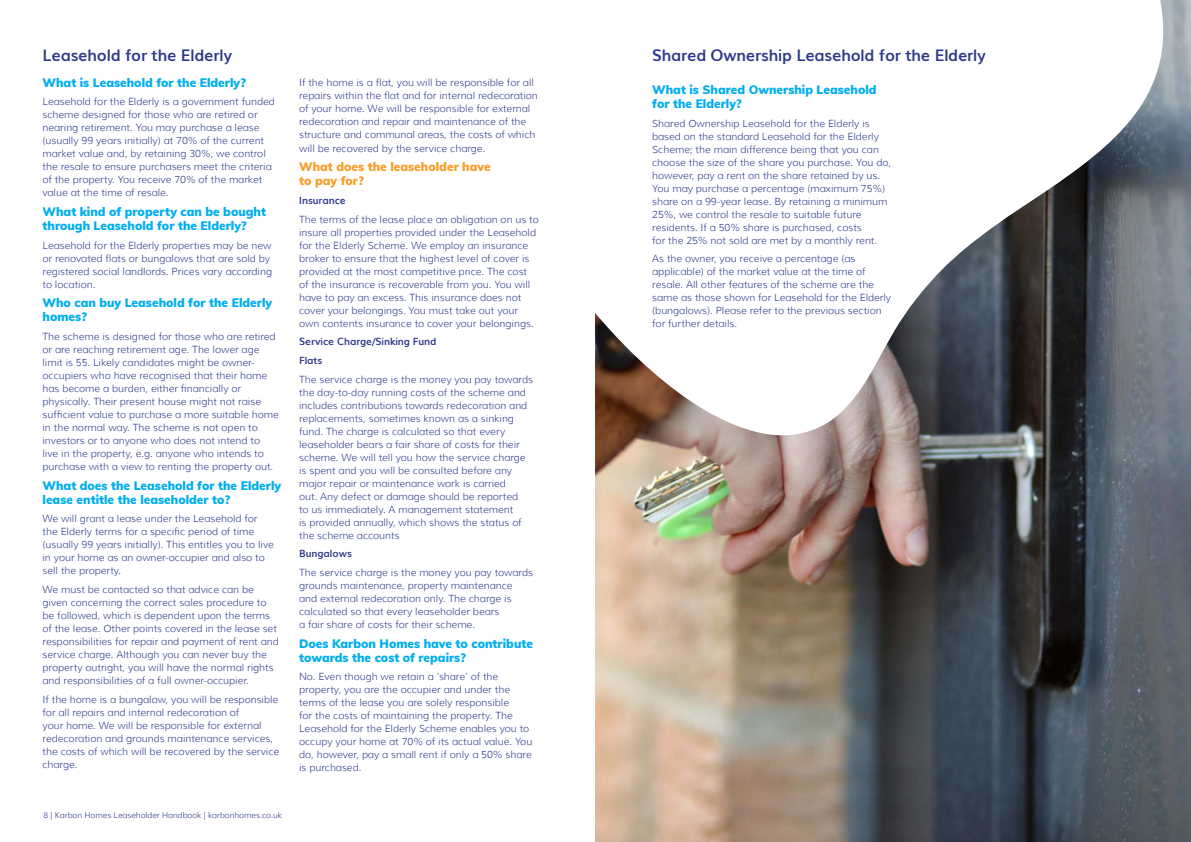
<style>
.page{position:relative;width:1191px;height:842px;background:#fff}
.page>*{position:absolute;margin:0;border:0;box-sizing:border-box;transform-origin:0 0}
.t1{font:700 16px "Muli";letter-spacing:-.01em;color:#2c398b}
.t2{font:900 12px/14px "Muli";color:#00aeef}
.t3{font:900 12px/14px "Muli";color:#f99d2a}
.t4{font:300 10px/13px "Muli";color:#2c398b}
.t5{font:700 10px/18.7px "Muli";color:#2c398b}
.t6{font:300 8px "Muli";color:#2c398b}
</style>
<div class="page">
<img style="left:595px;top:0;width:596px;height:842px">
<svg style="left:595px;top:0;width:568px;height:437px"></svg>
<h1 class="t1" style="left:43px;top:43px;width:191px">Leasehold for the Elderly</h1>
<p class="t2" style="left:43px;top:75px;width:205px">What is Leasehold for the Elderly?</p>
<p class="t4" style="left:43px;top:95px;width:234px">Leasehold for the Elderly is a government funded scheme designed for those who are retired or nearing retirement. You may purchase a lease (usually 99 years initially) at 70% of the current market value and, by retaining 30%, we control the resale to ensure purchasers meet the criteria of the property. You receive 70% of the market value at the time of resale.</p>
<p class="t2" style="left:43px;top:204px;width:225px">What kind of property can be bought through Leasehold for the Elderly?</p>
<p class="t4" style="left:43px;top:239px;width:231px">Leasehold for the Elderly properties may be new or renovated flats or bungalows that are sold by registered social landlords. Prices vary according to location.</p>
<p class="t2" style="left:43px;top:296px;width:231px">Who can buy Leasehold for the Elderly homes?</p>
<p class="t4" style="left:43px;top:330px;width:238px">The scheme is designed for those who are retired or are reaching retirement age. The lower age limit is 55. Likely candidates might be owner&shy;occupiers who have recognised that their home has become a burden, either financially or physically. Their present house might not raise sufficient value to purchase a more suitable home in the normal way. The scheme is not open to investors or to anyone who does not intend to<br>live in the property, e.g. anyone who intends to purchase with a view to renting the property out.</p>
<p class="t2" style="left:43px;top:478px;width:240px">What does the Leasehold for the Elderly lease entitle the leaseholder to?</p>
<p class="t4" style="left:43px;top:512px;width:233px">We will grant a lease under the Leasehold for the Elderly terms for a specific period of time (usually 99 years initially). This entitles you to live in your home as an owner-occupier and also to sell the property.</p>
<p class="t4" style="left:43px;top:583px;width:238px">We must be contacted so that advice can be given concerning the correct sales procedure to be followed, which is dependent upon the terms of the lease. Other points covered in the lease set responsibilities for repair and payment of rent and service charge. Although you can never buy the property outright, you will have the normal rights and responsibilities of a full owner-occupier.</p>
<p class="t4" style="left:43px;top:693px;width:238px">If the home is a bungalow, you will be responsible for all repairs and internal redecoration of<br>your home. We will be responsible for external redecoration and grounds maintenance services, the costs of which will be recovered by the service charge.</p>
<p class="t6" style="left:44px;top:810px;width:240px">8 | Karbon Homes Leaseholder Handbook | karbonhomes.co.uk</p>
<p class="t4" style="left:299px;top:76px;width:240px">If the home is a flat, you will be responsible for all repairs within the flat and for internal redecoration of your home. We will be responsible for external redecoration and repair and maintenance of the structure and communal areas, the costs of which</p>
<p class="t4" style="left:299px;top:142px;width:188px">will be recovered by the service charge.</p>
<p class="t3" style="left:299px;top:159px;width:193px">What does the leaseholder have to pay for?</p>
<p class="t5" style="left:299px;top:190px;width:48px">Insurance</p>
<p class="t4" style="left:299px;top:213px;width:241px">The terms of the lease place an obligation on us to insure all properties provided under the Leasehold for the Elderly Scheme. We employ an insurance broker to ensure that the highest level of cover is provided at the most competitive price. The cost of the insurance is recoverable from you. You will have to pay an excess. This insurance does not cover your belongings. You must take out your own contents insurance to cover your belongings.</p>
<p class="t5" style="left:299px;top:332px;width:139px">Service Charge/Sinking Fund<br>Flats</p>
<p class="t4" style="left:299px;top:373px;width:235px">The service charge is the money you pay towards the day-to-day running costs of the scheme and includes contributions towards redecoration and replacements, sometimes known as a sinking fund. The charge is calculated so that every leaseholder bears a fair share of costs for their scheme. We will tell you how the service charge is spent and you will be consulted before any major repair or maintenance work is carried<br>out. Any defect or damage should be reported<br>to us immediately. A management statement<br>is provided annually, which shows the status of the scheme accounts</p>
<p class="t5" style="left:299px;top:544px;width:54px">Bungalows</p>
<p class="t4" style="left:299px;top:566px;width:235px">The service charge is the money you pay towards grounds maintenance, property maintenance and external redecoration only. The charge is calculated so that every leaseholder bears<br>a fair share of costs for their scheme.</p>
<p class="t2" style="left:299px;top:636px;width:235px">Does Karbon Homes have to contribute towards the cost of repairs?</p>
<p class="t4" style="left:299px;top:670px;width:235px">No. Even though we retain a ‘share’ of the property, you are the occupier and under the terms of the lease you are solely responsible<br>for the costs of maintaining the property. The Leasehold for the Elderly Scheme enables you to occupy your home at 70% of its actual value. You do, however, pay a small rent if only a 50% share is purchased.</p>
<h1 class="t1" style="left:652px;top:43px;width:335px">Shared Ownership Leasehold for the Elderly</h1>
<p class="t2" style="left:652px;top:82px;width:226px">What is Shared Ownership Leasehold for the Elderly?</p>
<p class="t4" style="left:652px;top:117px;width:240px">Shared Ownership Leasehold for the Elderly is based on the standard Leasehold for the Elderly Scheme; the main difference being that you can choose the size of the share you purchase. You do, however, pay a rent on the share retained by us.<br>You may purchase a percentage (maximum 75%) share on a 99-year lease. By retaining a minimum 25%, we control the resale to suitable future residents. If a 50% share is purchased, costs<br>for the 25% not sold are met by a monthly rent.</p>
<p class="t4" style="left:652px;top:252px;width:240px">As the owner, you receive a percentage (as applicable) of the market value at the time of resale. All other features of the scheme are the same as those shown for Leasehold for the Elderly (bungalows). Please refer to the previous section for further details.</p>
</div>
